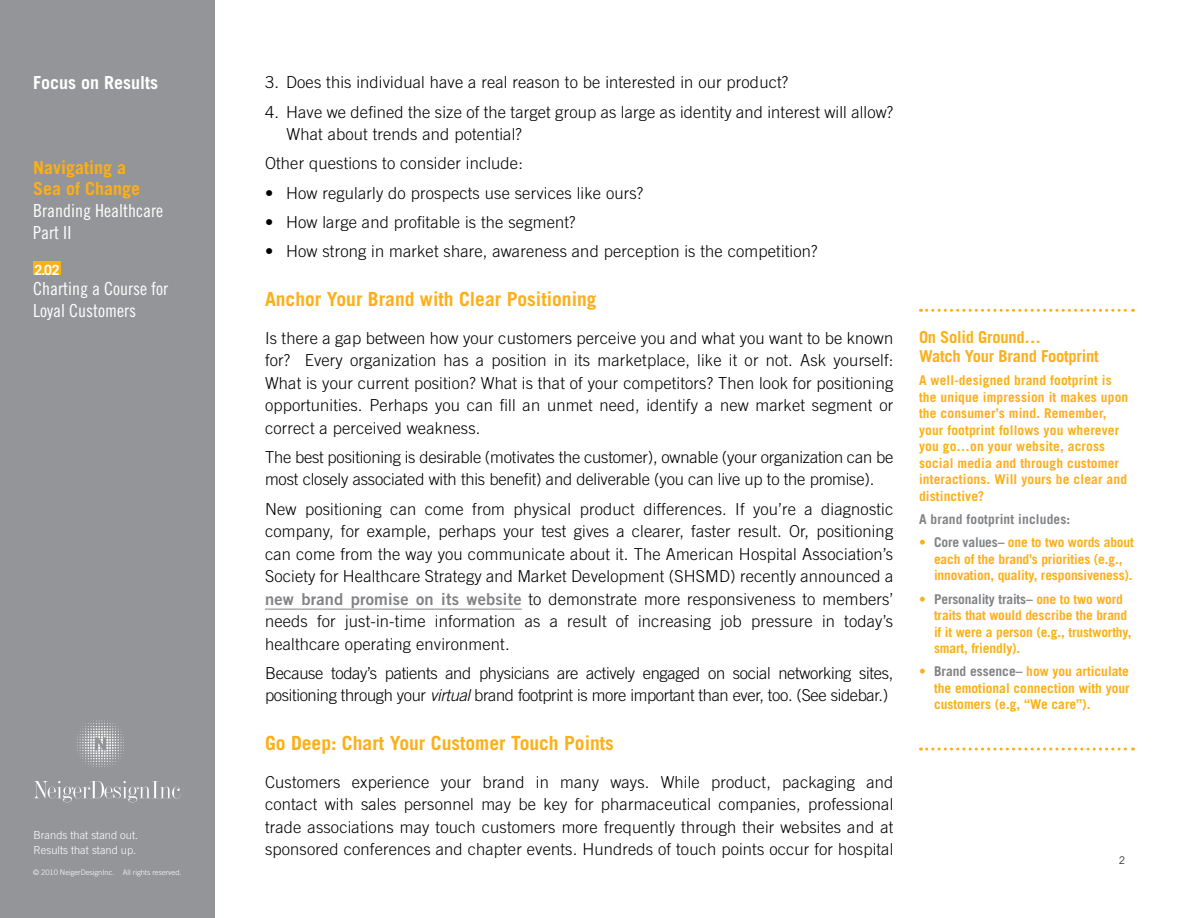
<style>
.page{position:relative;width:1188px;height:918px;background:#fff}
.page>*{position:absolute;margin:0;border:0;box-sizing:border-box;transform-origin:0 0}
.Subheads_Yellow{font:700 19.5px "Trade Gothic";color:#fcaf17}
.t1{font:18px/21.6px "Trade Gothic Cond Eighteen";color:#fff}
.t2{font:18px/21.6px "Trade Gothic LT Std Cn 18";color:#fff}
.t3{font:700 18px "Trade Gothic";color:#fff}
.Body-TradeGothic{font:300 16.5px/22.5px "Trade Gothic";letter-spacing:-.01em;color:#000;text-align:justify}
.Body-_Bullet-TradeGo{font:300 16.5px/22.5px "Trade Gothic";letter-spacing:.01em;color:#000}
.Subheads_Yellow-2{font:700 16.5px/19.5px "Trade Gothic";letter-spacing:-.015em;color:#fcaf17}
.Body-TradeGothic-2{font:300 16.5px "Trade Gothic";letter-spacing:.01em;color:#000}
.t4{font:700 14.1px "Trade Gothic LT Std";color:#fff}
.sidebar_bullet_copy{font:700 13.5px/16.5px "Trade Gothic";letter-spacing:-.01em;color:#fcaf17}
.Body-TradeGothic-3{font:700 13.5px/16.5px "Trade Gothic";letter-spacing:.01em;color:#fcaf17}
.Body-TradeGothic-4{font:700 13.5px "Trade Gothic";letter-spacing:.01em;color:#808285}
.t5{font:300 11.1px/15px "Trade Gothic LT Std";color:#fff}
.t6{font:300 10.5px "Trade Gothic LT Std";color:#000}
.t7{font:300 7.5px "Trade Gothic LT Std";color:#fff}
.s1{font-family:"Trade Gothic";font-weight:700;color:#fcaf17}
.s2{font-family:"Trade Gothic Bold Two";font-weight:400;color:#808285}
.s3{font-style:italic}
.s4{color:#808285}
</style>
<div class="page">
<div style="left:0;top:0;width:215px;height:918px;background:#939598"></div>
<hr style="left:265px;top:609px;width:257px;height:1px;background:#808285">
<img style="left:77px;top:720px;width:47px;height:47px">
<svg style="left:34px;top:781px;width:146px;height:21px"></svg>
<div style="left:33px;top:261px;width:28px;height:14px;background:#fcaf17"></div>
<svg style="left:921px;top:309px;width:213px;height:3px"></svg>
<svg style="left:921px;top:748px;width:213px;height:3px"></svg>
<p class="t3" style="left:33px;top:72px;width:126px">Focus on Results</p>
<p class="t1" style="left:33px;top:156px;width:131px"><span class="s1">Navigating a<br>Sea of Change<br></span>Branding Healthcare<br>Part II</p>
<p class="t4" style="left:35px;top:261px;width:27px">2.02</p>
<p class="t2" style="left:33px;top:278px;width:136px">Charting a Course for<br>Loyal Customers</p>
<p class="t5" style="left:34px;top:827px;width:106px">Brands that stand out.<br>Results that stand up.</p>
<p class="t7" style="left:33px;top:867px;width:150px">© 2010 NeigerDesignInc. All rights reserved.</p>
<p class="Body-_Bullet-TradeGo" style="left:265px;top:71px;width:525px">3. Does this individual have a real reason to be interested in our product?</p>
<p class="Body-_Bullet-TradeGo" style="left:287px;top:100px;width:608px;text-indent:-22px">4. Have we defined the size of the target group as large as identity and interest will allow?<br>What about trends and potential?</p>
<p class="Body-TradeGothic-2" style="left:265px;top:154px;width:259px">Other questions to consider include:</p>
<p class="Body-_Bullet-TradeGo" style="left:265px;top:181px;width:380px">• How regularly do prospects use services like ours?</p>
<p class="Body-_Bullet-TradeGo" style="left:265px;top:211px;width:312px">• How large and profitable is the segment?</p>
<p class="Body-_Bullet-TradeGo" style="left:265px;top:240px;width:554px">• How strong in market share, awareness and perception is the competition?</p>
<p class="Subheads_Yellow" style="left:265px;top:287px;width:333px">Anchor Your Brand with Clear Positioning</p>
<p class="Body-TradeGothic" style="left:265px;top:326px;width:630px">Is there a gap between how your customers perceive you and what you want to be known for? Every organization has a position in its marketplace, like it or not. Ask yourself:<br>What is your current position? What is that of your competitors? Then look for positioning opportunities. Perhaps you can fill an unmet need, identify a new market segment or correct a perceived weakness.</p>
<p class="Body-TradeGothic" style="left:265px;top:446px;width:630px">The best positioning is desirable (motivates the customer), ownable (your organization can be most closely associated with this benefit) and deliverable (you can live up to the promise).</p>
<p class="Body-TradeGothic" style="left:265px;top:497px;width:630px">New positioning can come from physical product differences. If you’re a diagnostic company, for example, perhaps your test gives a clearer, faster result. Or, positioning can come from the way you communicate about it. The American Hospital Association’s Society for Healthcare Strategy and Market Development (SHSMD) recently announced a <span class="s2">new brand promise on its website</span> to demonstrate more responsiveness to members’ needs for just-in-time information as a result of increasing job pressure in today’s healthcare operating environment.</p>
<p class="Body-TradeGothic" style="left:265px;top:662px;width:630px">Because today’s patients and physicians are actively engaged on social networking sites, positioning through your <span class="s3">virtual</span> brand footprint is more important than ever, too. (See sidebar.)</p>
<p class="Subheads_Yellow" style="left:265px;top:731px;width:350px">Go Deep: Chart Your Customer Touch Points</p>
<p class="Body-TradeGothic" style="left:265px;top:771px;width:630px">Customers experience your brand in many ways. While product, packaging and contact with sales personnel may be key for pharmaceutical companies, professional trade associations may touch customers more frequently through their websites and at sponsored conferences and chapter events. Hundreds of touch points occur for hospital</p>
<p class="Subheads_Yellow-2" style="left:919px;top:327px;width:181px">On Solid Ground…<br>Watch Your Brand Footprint</p>
<p class="Body-TradeGothic-3" style="left:919px;top:372px;width:211px">A well-designed brand footprint is the unique impression it makes upon the consumer’s mind. Remember, your footprint follows you wherever you go…on your website, across social media and through customer interactions. Will yours be clear and distinctive?</p>
<p class="Body-TradeGothic-4" style="left:919px;top:511px;width:153px">A brand footprint includes:</p>
<p class="sidebar_bullet_copy" style="left:934px;top:534px;width:201px;text-indent:-15px">• <span class="s4">Core values–</span> one to two words about each of the brand’s priorities (e.g., innovation, quality, responsiveness).</p>
<p class="sidebar_bullet_copy" style="left:934px;top:590px;width:199px;text-indent:-15px">• <span class="s4">Personality traits–</span> one to two word traits that would describe the brand if it were a person (e.g., trustworthy, smart, friendly).</p>
<p class="sidebar_bullet_copy" style="left:934px;top:663px;width:197px;text-align:justify;text-indent:-15px">• <span class="s4">Brand essence–</span> how you articulate the emotional connection with your customers (e.g, “We care”).</p>
<p class="t6" style="left:1119px;top:854px;width:7px">2</p>
</div>
